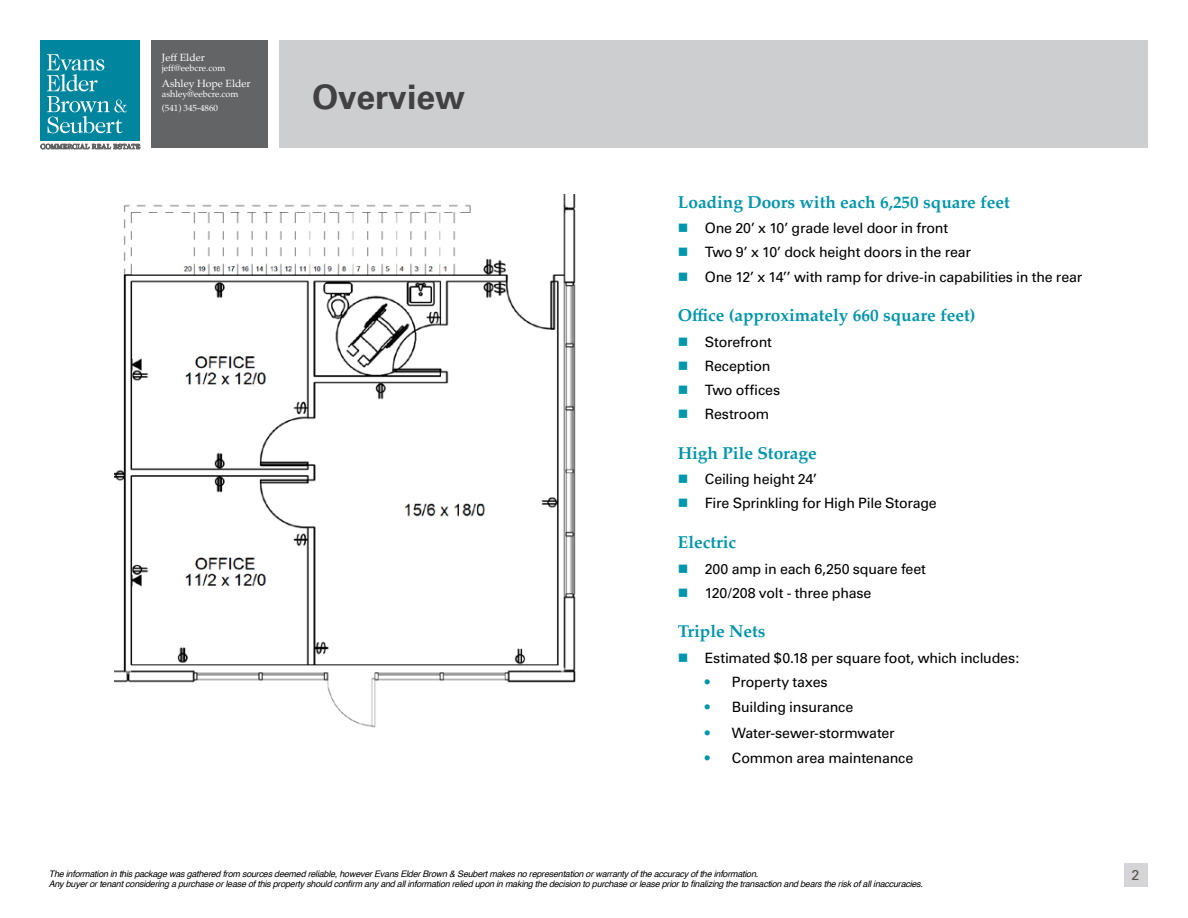
<style>
.page{position:relative;width:1188px;height:918px;background:#fff}
.page>*{position:absolute;margin:0;border:0;box-sizing:border-box;transform-origin:0 0}
.t1{font:700 33.75px "Univers";color:#414042}
.t2{font:700 17.25px "Palatino";color:#0096ac}
.t3{font:14.25px/24.2px "Univers";letter-spacing:-.015em;color:#000}
.t4{font:14.25px "Univers";color:#54504a}
.t5{font:10.5px "Palatino";color:#fff}
.t6{font:italic 9px/10.5px "Helvetica";letter-spacing:-.025em;color:#000}
.t7{font:9px/13.5px "Palatino";color:#fff}
.s1{color:#0096ac}
</style>
<div class="page">
<div style="left:151px;top:40px;width:117px;height:108px;background:#636466"></div>
<div style="left:279px;top:40px;width:869px;height:108px;background:#cccecf"></div>
<div style="left:1124px;top:864px;width:24px;height:23px;background:#d5d5d7"></div>
<div style="left:40px;top:40px;width:100px;height:101px;background:#00859e"></div>
<svg style="left:47px;top:54px;width:80px;height:79px"></svg>
<svg style="left:40px;top:143px;width:100px;height:7px"></svg>
<img style="left:114px;top:194px;width:462px;height:534px">
<p class="t5" style="left:162px;top:48px;width:45px">Jeff Elder</p>
<p class="t7" style="left:162px;top:61px;width:65px">jeff@eebcre.com</p>
<p class="t5" style="left:162px;top:75px;width:90px">Ashley Hope Elder</p>
<p class="t7" style="left:162px;top:88px;width:78px">ashley@eebcre.com (541) 345-4860</p>
<h1 class="t1" style="left:312px;top:77px;width:155px">Overview</h1>
<p class="t2" style="left:678px;top:187px;width:334px">Loading Doors with each 6,250 square feet</p>
<p class="t3" style="left:705px;top:216px;width:379px">One 20’ x 10’ grade level door in front<br>Two 9’ x 10’ dock height doors in the rear<br>One 12’ x 14’’ with ramp for drive-in capabilities in the rear</p>
<p class="t2" style="left:678px;top:301px;width:299px">Office (approximately 660 square feet)</p>
<p class="t3" style="left:705px;top:330px;width:77px">Storefront<br>Reception<br>Two offices<br>Restroom</p>
<p class="t2" style="left:678px;top:438px;width:140px">High Pile Storage</p>
<p class="t3" style="left:705px;top:467px;width:234px">Ceiling height 24’<br>Fire Sprinkling for High Pile Storage</p>
<p class="t2" style="left:678px;top:527px;width:60px">Electric</p>
<p class="t3" style="left:705px;top:556px;width:223px">200 amp in each 6,250 square feet<br>120/208 volt - three phase</p>
<p class="t2" style="left:678px;top:617px;width:89px">Triple Nets</p>
<p class="t3" style="left:705px;top:646px;width:316px">Estimated $0.18 per square foot, which includes:</p>
<p class="t3" style="left:705px;top:670px;width:124px"><span class="s1">•</span> Property taxes</p>
<p class="t3" style="left:705px;top:695px;width:150px"><span class="s1">•</span> Building insurance</p>
<p class="t3" style="left:705px;top:721px;width:191px"><span class="s1">•</span> Water-sewer-stormwater</p>
<p class="t3" style="left:705px;top:746px;width:210px"><span class="s1">•</span> Common area maintenance</p>
<p class="t6" style="left:49px;top:869px;width:876px">The information in this package was gathered from sources deemed reliable, however Evans Elder Brown &amp; Seubert makes no representation or warranty of the accuracy of the information.<br>Any buyer or tenant considering a purchase or lease of this property should confirm any and all information relied upon in making the decision to purchase or lease prior to finalizing the transaction and bears the risk of all inaccuracies.</p>
<p class="t4" style="left:1132px;top:867px;width:9px">2</p>
</div>
